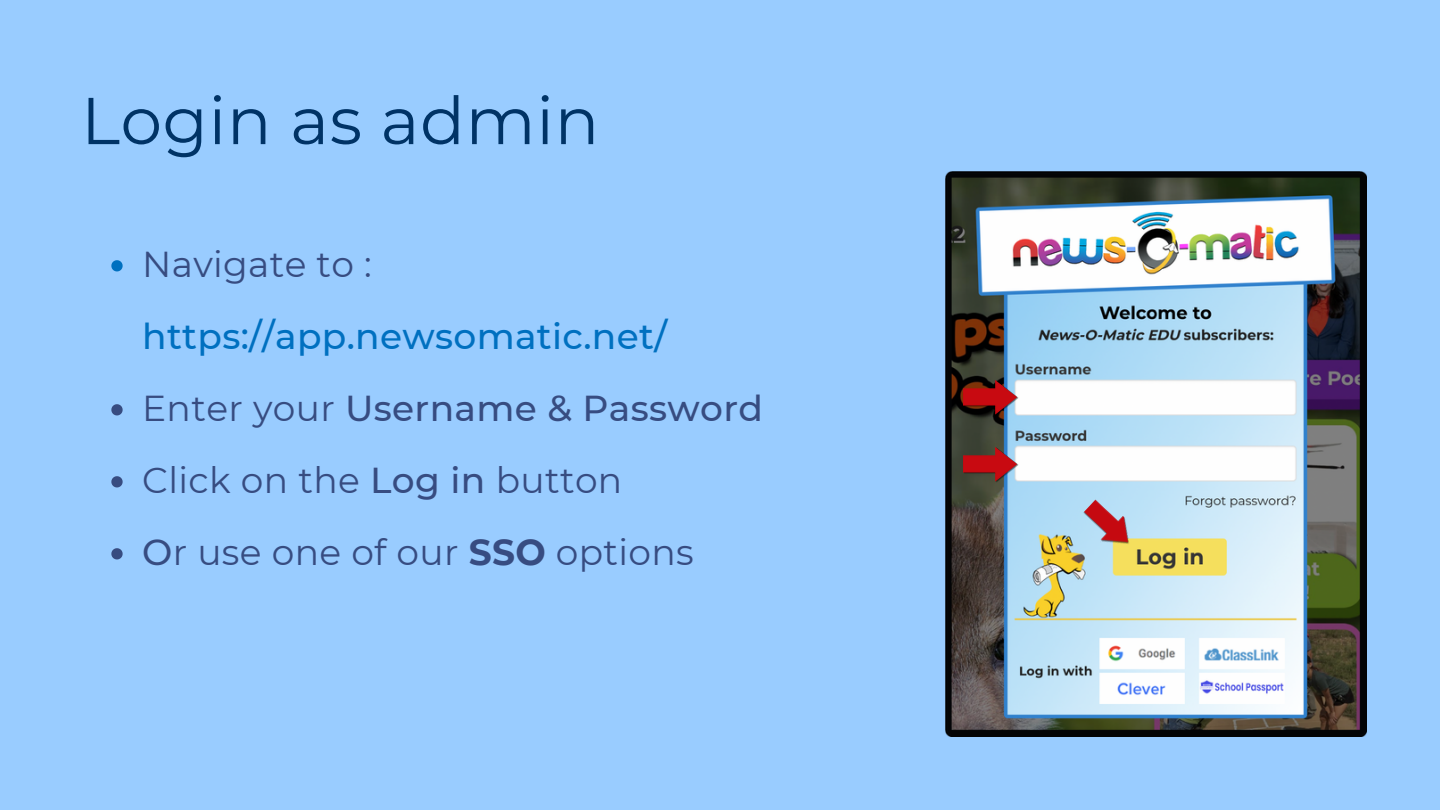
<style>
.page{position:relative;width:1440px;height:810px;background:#9cf}
.page>*{position:absolute;margin:0;border:0;box-sizing:border-box;transform-origin:0 0}
.t1{font:66.15px "Montserrat";letter-spacing:.01em;color:#036}
.t2{font:36px "Montserrat";letter-spacing:.01em;color:#374c81}
.t3{font:500 36px/72px "Montserrat";letter-spacing:.01em;color:#0070c0}
.t4{font:500 36px "Montserrat";letter-spacing:.01em;color:#374c81}
.s1{font-weight:400;color:#374c81}
.s2{font-weight:400}
.s3{font-weight:500}
.s4{font-weight:700}
</style>
<div class="page">
<img style="left:946px;top:171px;width:420px;height:565px">
<img style="left:963px;top:381px;width:55px;height:34px">
<img style="left:963px;top:447px;width:55px;height:35px">
<img style="left:1076px;top:495px;width:64px;height:63px">
<svg style="left:111px;top:260px;width:12px;height:11px"></svg>
<svg style="left:111px;top:404px;width:12px;height:11px"></svg>
<svg style="left:111px;top:476px;width:12px;height:11px"></svg>
<svg style="left:111px;top:548px;width:12px;height:11px"></svg>
<p class="t1" style="left:81px;top:80px;width:520px">Login as admin</p>
<p class="t3" style="left:142px;top:228px;width:526px"><span class="s1">Navigate to : </span>https://app.newsomatic.net/</p>
<p class="t4" style="left:142px;top:386px;width:622px"><span class="s2">Enter your</span> Username &amp; Password</p>
<p class="t2" style="left:142px;top:458px;width:482px">Click on the <span class="s3">Log in</span> button</p>
<p class="t2" style="left:142px;top:530px;width:553px"><span class="s3">O</span>r use one of our <span class="s4">SSO</span> options</p>
</div>
